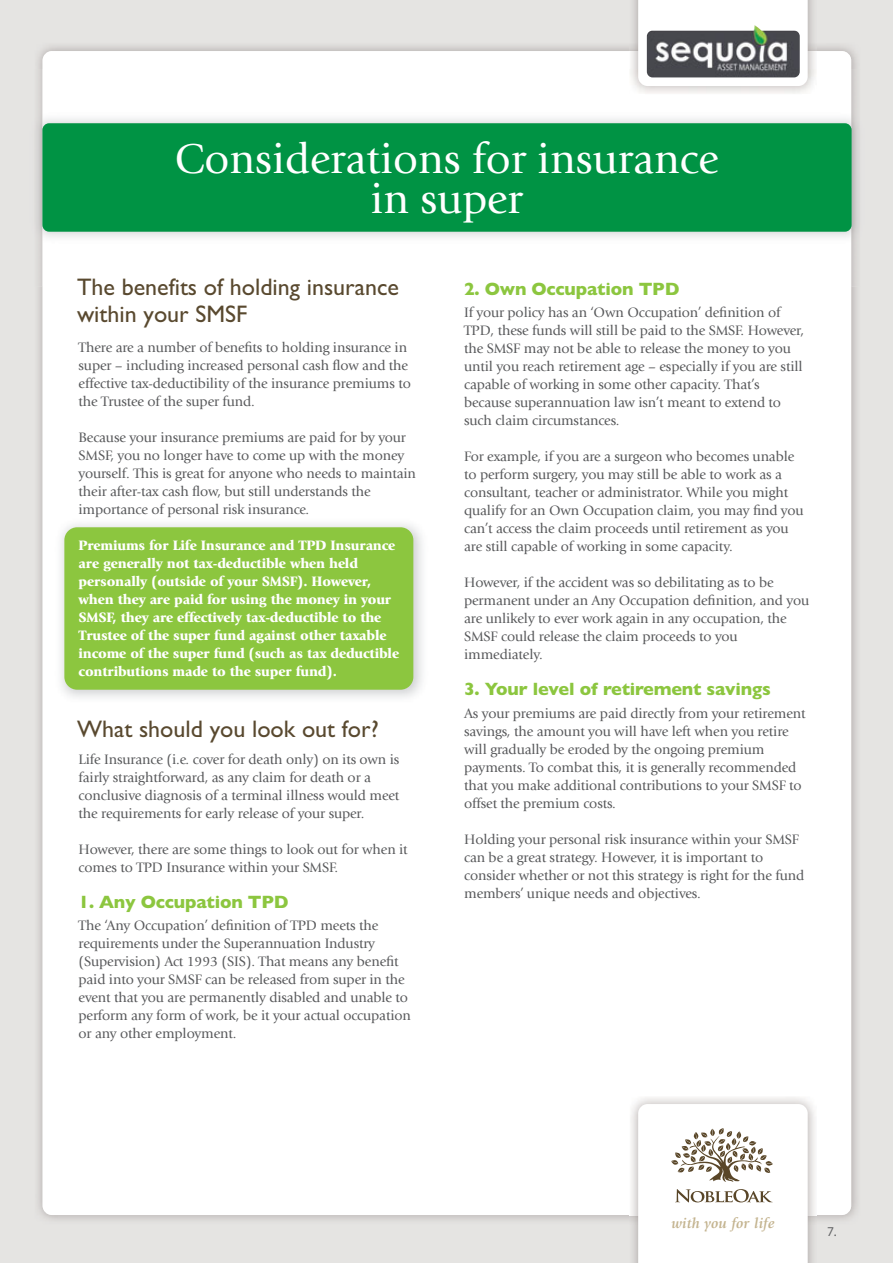
<style>
.page{position:relative;width:893px;height:1263px;background:#e5e4e2}
.page>*{position:absolute;margin:0;border:0;box-sizing:border-box;transform-origin:0 0}
.t1{font:43.5px/40.5px "Giovanni Std";color:#fff;text-align:center}
.t2{font:24px/27px "Gill Sans";color:#59492f}
.t3{font:700 18px "Gill Sans";letter-spacing:-.01em;color:#8cc63f}
.t4{font:italic 700 14.85px "Giovanni Std";letter-spacing:.01em;color:#c4b490}
.t5{font:14.25px/18px "Giovanni Std";letter-spacing:-.01em;color:#58595b}
.t6{font:900 14.25px/18px "Giovanni Std";letter-spacing:-.01em;color:#fff}
.t7{font:13.5px "Garamond";color:#636466}
</style>
<div class="page">
<div style="left:43px;top:51px;width:808px;height:1164px;background:#fff;border-radius:9px"></div>
<svg style="left:638px;top:1104px;width:170px;height:159px"></svg>
<img style="left:851px;top:69px;width:8px;height:218px">
<img style="left:43px;top:118px;width:808px;height:120px">
<div style="left:42px;top:123px;width:809px;height:109px;background:#009344;border-radius:7px"></div>
<div style="left:638px;top:0;width:170px;height:86px;background:#fff"></div>
<img style="left:647px;top:25px;width:153px;height:52px">
<img style="left:61px;top:524px;width:361px;height:174px">
<div style="left:64px;top:527px;width:349px;height:163px;background:#8cc63f;border-radius:13px"></div>
<h1 class="t1" style="left:175px;top:142px;width:545px">Considerations for insurance in super</h1>
<h2 class="t2" style="left:77px;top:276px;width:323px">The benefits of holding insurance within your SMSF</h2>
<p class="t5" style="left:79px;top:339px;width:334px">There are a number of benefits to holding insurance in super – including increased personal cash flow and the effective tax-deductibility of the insurance premiums to the Trustee of the super fund.</p>
<p class="t5" style="left:79px;top:429px;width:339px">Because your insurance premiums are paid for by your SMSF, you no longer have to come up with the money yourself. This is great for anyone who needs to maintain their after-tax cash flow, but still understands the importance of personal risk insurance.</p>
<p class="t6" style="left:79px;top:537px;width:322px">Premiums for Life Insurance and TPD Insurance are generally not tax-deductible when held personally (outside of your SMSF). However, when they are paid for using the money in your SMSF, they are effectively tax-deductible to the Trustee of the super fund against other taxable income of the super fund (such as tax deductible contributions made to the super fund).</p>
<h2 class="t2" style="left:77px;top:718px;width:303px">What should you look out for?</h2>
<p class="t5" style="left:79px;top:751px;width:322px">Life Insurance (i.e. cover for death only) on its own is fairly straightforward, as any claim for death or a conclusive diagnosis of a terminal illness would meet the requirements for early release of your super.</p>
<p class="t5" style="left:79px;top:841px;width:331px">However, there are some things to look out for when it comes to TPD Insurance within your SMSF.</p>
<p class="t3" style="left:79px;top:895px;width:212px">1. Any Occupation TPD</p>
<p class="t5" style="left:79px;top:918px;width:334px">The ‘Any Occupation’ definition of TPD meets the requirements under the Superannuation Industry (Supervision) Act 1993 (SIS). That means any benefit paid into your SMSF can be released from super in the event that you are permanently disabled and unable to perform any form of work, be it your actual occupation or any other employment.</p>
<p class="t3" style="left:464px;top:283px;width:217px">2. Own Occupation TPD</p>
<p class="t5" style="left:464px;top:305px;width:341px">If your policy has an ‘Own Occupation’ definition of TPD, these funds will still be paid to the SMSF. However, the SMSF may not be able to release the money to you until you reach retirement age – especially if you are still capable of working in some other capacity. That’s because superannuation law isn’t meant to extend to such claim circumstances.</p>
<p class="t5" style="left:464px;top:449px;width:341px">For example, if you are a surgeon who becomes unable to perform surgery, you may still be able to work as a consultant, teacher or administrator. While you might qualify for an Own Occupation claim, you may find you can’t access the claim proceeds until retirement as you are still capable of working in some capacity.</p>
<p class="t5" style="left:464px;top:575px;width:347px">However, if the accident was so debilitating as to be permanent under an Any Occupation definition, and you are unlikely to ever work again in any occupation, the SMSF could release the claim proceeds to you immediately.</p>
<p class="t3" style="left:464px;top:683px;width:308px">3. Your level of retirement savings</p>
<p class="t5" style="left:464px;top:706px;width:343px">As your premiums are paid directly from your retirement savings, the amount you will have left when you retire will gradually be eroded by the ongoing premium payments. To combat this, it is generally recommended that you make additional contributions to your SMSF to offset the premium costs.</p>
<p class="t5" style="left:464px;top:832px;width:342px">Holding your personal risk insurance within your SMSF can be a great strategy. However, it is important to consider whether or not this strategy is right for the fund members’ unique needs and objectives.</p>
<p class="t4" style="left:671px;top:1214px;width:105px">with you for life</p>
<p class="t7" style="left:827px;top:1223px;width:11px">7.</p>
</div>
